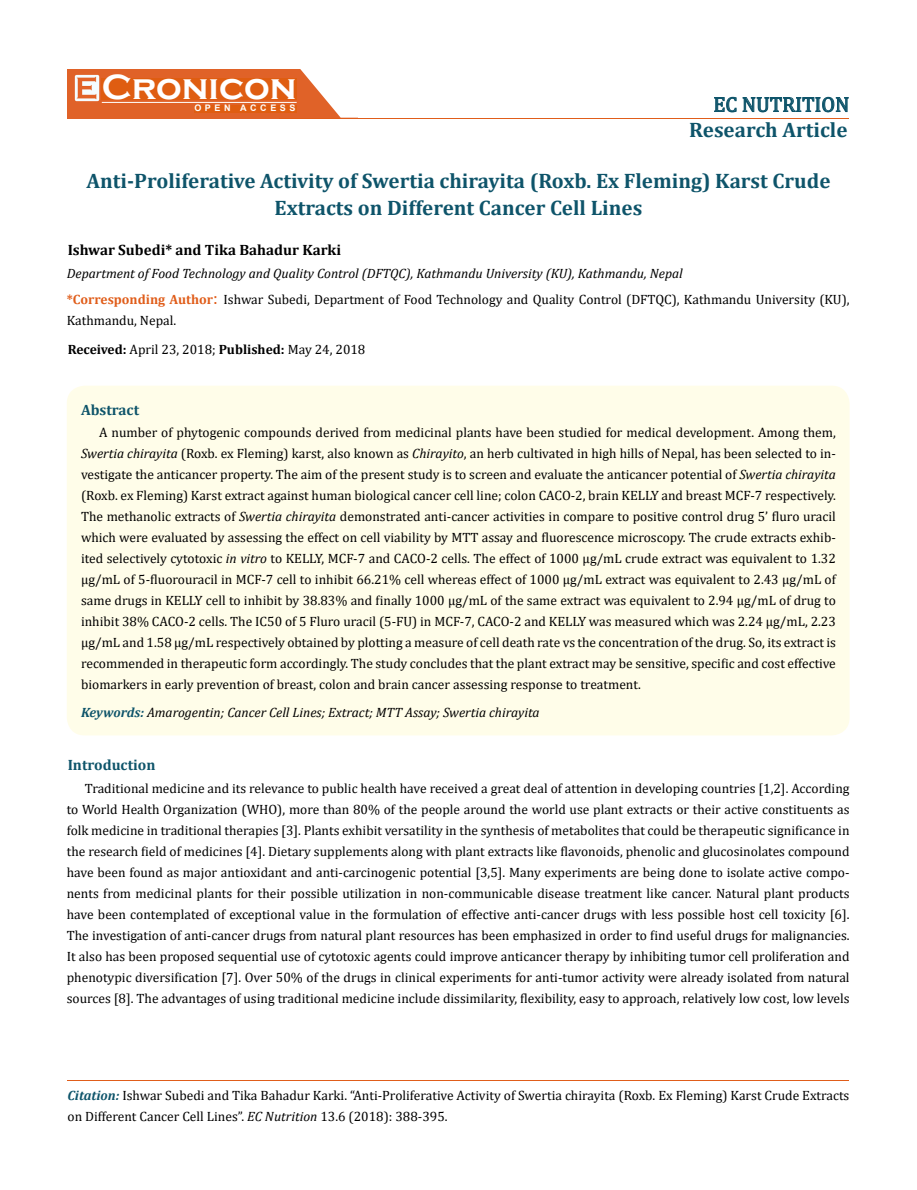
<style>
.page{position:relative;width:917px;height:1190px;background:#fff}
.page>*{position:absolute;margin:0;border:0;box-sizing:border-box;transform-origin:0 0}
.t1{font:700 36px "Copperplate Gothic";color:#fff}
.t2{font:700 21px/27px "Cambria";color:#0e546a;text-align:center}
.t3{font:21px "Cambria";color:#0e546a}
.t4{font:700 15px "Cambria";color:#000}
.t5{font:700 15px "Cambria";color:#0e546a}
.t6{font:13.5px/21px "Cambria";color:#000}
.t7{font:italic 13.5px "Cambria";color:#000}
.t8{font:700 9px "Arial";letter-spacing:.4em;color:#fff}
.s1{font-weight:700;color:#e05d1a}
.s2{font-size:18px;color:#e05d1a}
.s3{font-weight:700}
.s4{font-style:italic}
.s5{font-weight:700;color:#0e546a}
.s6{font-weight:700;font-style:italic;color:#0e546a}
</style>
<div class="page">
<div style="left:67px;top:70px;width:290px;height:49px;background:#e06228"></div>
<svg style="left:300px;top:69px;width:58px;height:49px"></svg>
<img style="left:75px;top:75px;width:24px;height:26px">
<div style="left:102px;top:79px;width:195px;height:21px;background:#df5d11"></div>
<div style="left:194px;top:105px;width:103px;height:7px;background:#df5d11"></div>
<svg style="left:714px;top:97px;width:22px;height:15px"></svg>
<svg style="left:742px;top:97px;width:107px;height:15px"></svg>
<hr style="left:102px;top:102px;width:194px;height:1px;background:#fff">
<hr style="left:279px;top:118px;width:569px;height:1px;background:#e05d1a">
<hr style="left:67px;top:1080px;width:782px;height:1px;background:#e05d1a">
<div style="left:67px;top:386px;width:782px;height:349px;background:#fffde9;border-radius:18px"></div>
<h1 class="t1" style="left:102px;top:68px;width:196px">Cronicon</h1>
<p class="t8" style="left:194px;top:102px;width:103px">OPEN ACCESS</p>
<h2 class="t3" style="left:713px;top:92px;width:137px">EC NUTRITION</h2>
<h2 class="t2" style="left:689px;top:116px;width:160px">Research Article</h2>
<h2 class="t2" style="left:86px;top:166px;width:745px">Anti-Proliferative Activity of Swertia chirayita (Roxb. Ex Fleming) Karst Crude<br>Extracts on Different Cancer Cell Lines</h2>
<p class="t4" style="left:68px;top:239px;width:275px">Ishwar Subedi* and Tika Bahadur Karki</p>
<p class="t7" style="left:67px;top:263px;width:617px">Department of Food Technology and Quality Control (DFTQC), Kathmandu University (KU), Kathmandu, Nepal</p>
<p class="t6" style="left:67px;top:288px;width:784px"><span class="s1">*Corresponding Author</span><span class="s2">:</span> Ishwar Subedi, Department of Food Technology and Quality Control (DFTQC), Kathmandu University (KU),<br>Kathmandu, Nepal.</p>
<p class="t6" style="left:68px;top:338px;width:299px"><span class="s3">Received:</span> April 23, 2018; <span class="s3">Published:</span> May 24, 2018</p>
<p class="t5" style="left:81px;top:399px;width:60px">Abstract</p>
<p class="t6" style="left:81px;top:421px;width:756px;text-align:justify;text-indent:18px">A number of phytogenic compounds derived from medicinal plants have been studied for medical development. Among them, <span class="s4">Swertia chirayita</span> (Roxb. ex Fleming) karst, also known as <span class="s4">Chirayito</span>, an herb cultivated in high hills of Nepal, has been selected to in&shy;vestigate the anticancer property. The aim of the present study is to screen and evaluate the anticancer potential of <span class="s4">Swertia chirayita </span>(Roxb. ex Fleming) Karst extract against human biological cancer cell line; colon CACO-2, brain KELLY and breast MCF-7 respectively.<br>The methanolic extracts of <span class="s4">Swertia chirayita</span> demonstrated anti-cancer activities in compare to positive control drug 5’ fluro uracil which were evaluated by assessing the effect on cell viability by MTT assay and fluorescence microscopy. The crude extracts exhib&shy;ited selectively cytotoxic <span class="s4">in vitro</span> to KELLY, MCF-7 and CACO-2 cells. The effect of 1000 μg/mL crude extract was equivalent to 1.32 μg/mL of 5-fluorouracil in MCF-7 cell to inhibit 66.21% cell whereas effect of 1000 μg/mL extract was equivalent to 2.43 μg/mL of same drugs in KELLY cell to inhibit by 38.83% and finally 1000 μg/mL of the same extract was equivalent to 2.94 μg/mL of drug to inhibit 38% CACO-2 cells. The IC50 of 5 Fluro uracil (5-FU) in MCF-7, CACO-2 and KELLY was measured which was 2.24 μg/mL, 2.23 μg/mL and 1.58 μg/mL respectively obtained by plotting a measure of cell death rate vs the concentration of the drug. So, its extract is recommended in therapeutic form accordingly. The study concludes that the plant extract may be sensitive, specific and cost effective biomarkers in early prevention of breast, colon and brain cancer assessing response to treatment.</p>
<p class="t7" style="left:81px;top:703px;width:460px"><span class="s5">Keywords:</span> Amarogentin; Cancer Cell Lines; Extract; MTT Assay; Swertia chirayita</p>
<p class="t5" style="left:68px;top:754px;width:89px">Introduction</p>
<p class="t6" style="left:67px;top:777px;width:784px;text-align:justify;text-indent:18px">Traditional medicine and its relevance to public health have received a great deal of attention in developing countries [1,2]. According to World Health Organization (WHO), more than 80% of the people around the world use plant extracts or their active constituents as folk medicine in traditional therapies [3]. Plants exhibit versatility in the synthesis of metabolites that could be therapeutic significance in the research field of medicines [4]. Dietary supplements along with plant extracts like flavonoids, phenolic and glucosinolates compound have been found as major antioxidant and anti-carcinogenic potential [3,5]. Many experiments are being done to isolate active compo&shy;nents from medicinal plants for their possible utilization in non-communicable disease treatment like cancer. Natural plant products have been contemplated of exceptional value in the formulation of effective anti-cancer drugs with less possible host cell toxicity [6].<br>The investigation of anti-cancer drugs from natural plant resources has been emphasized in order to find useful drugs for malignancies.<br>It also has been proposed sequential use of cytotoxic agents could improve anticancer therapy by inhibiting tumor cell proliferation and phenotypic diversification [7]. Over 50% of the drugs in clinical experiments for anti-tumor activity were already isolated from natural sources [8]. The advantages of using traditional medicine include dissimilarity, flexibility, easy to approach, relatively low cost, low levels</p>
<p class="t6" style="left:67px;top:1084px;width:783px"><span class="s6">Citation:</span> Ishwar Subedi and Tika Bahadur Karki. “Anti-Proliferative Activity of Swertia chirayita (Roxb. Ex Fleming) Karst Crude Extracts on Different Cancer Cell Lines”. <span class="s4">EC Nutrition</span> 13.6 (2018): 388-395.</p>
</div>
